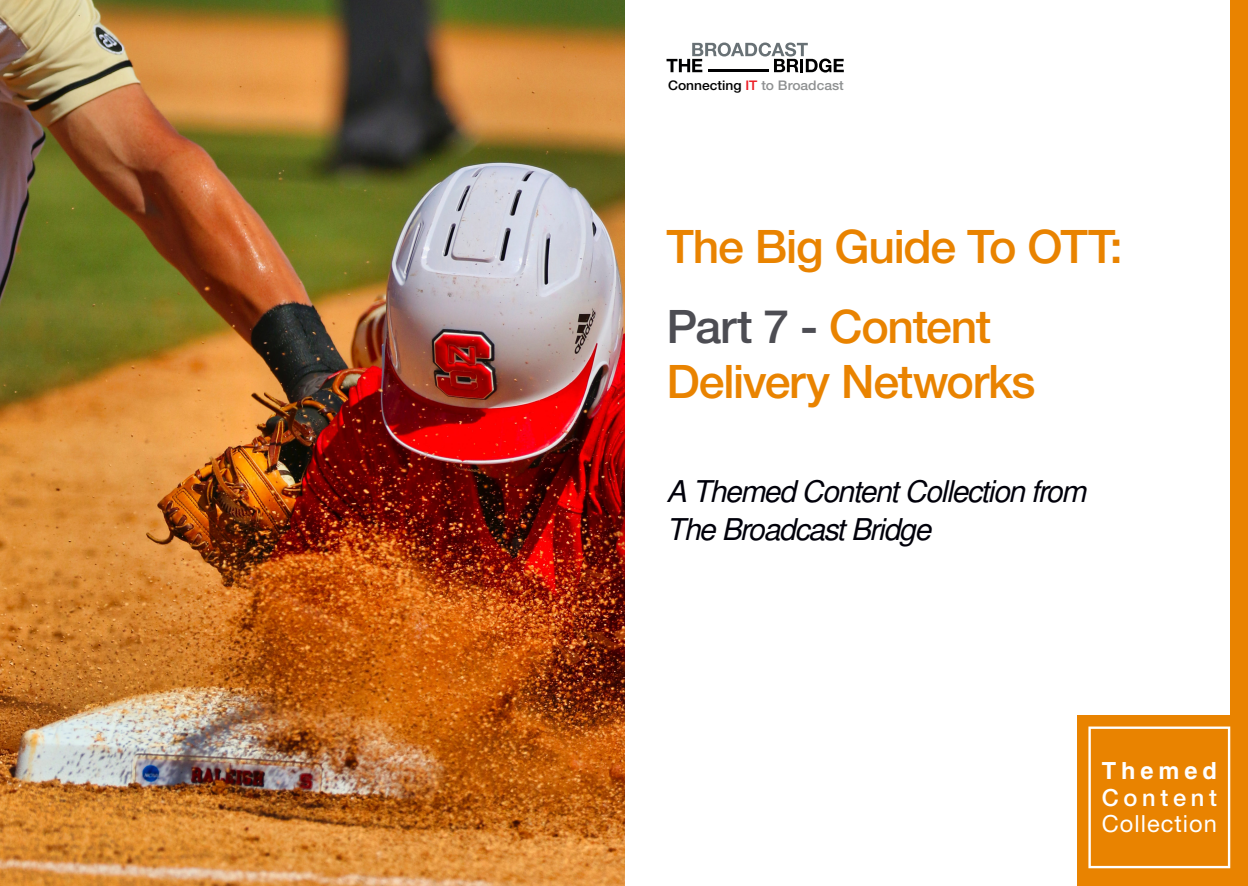
<style>
.page{position:relative;width:1248px;height:886px;background:#fff}
.page>*{position:absolute;margin:0;border:0;box-sizing:border-box;transform-origin:0 0}
.t1{font:500 46.25px/55px "Helvetica Neue";letter-spacing:-.03em;color:#e98300}
.t2{font:italic 30px "Free Sans";letter-spacing:-.04em;color:#00000a}
.t3{font:23.62px/26.6px "Helvetica Neue";letter-spacing:.045em;color:#fff;text-align:justify}
.t4{font:500 13.25px "Helvetica Neue";color:#8e9091;scale:1.04 1}
.s1{color:#000001}
.s2{color:#ec1d25}
.s3{color:#4d4d53}
.s4{font-family:"Helvetica";font-weight:700}
.s5{font-weight:500}
</style>
<div class="page">
<img style="left:0;top:0;width:624px;height:886px">
<div style="left:1230px;top:0;width:17px;height:886px;background:#e98300"></div>
<div style="left:1077px;top:716px;width:170px;height:170px;background:#e98300"></div>
<svg style="left:1088px;top:726px;width:142px;height:142px"></svg>
<svg style="left:666px;top:43px;width:177px;height:30px"></svg>
<hr style="left:707px;top:69px;width:61px;height:3px;background:#000001">
<p class="t4" style="left:668px;top:77px;width:170px"><span class="s1">Connecting</span> <span class="s2">IT</span> to Broadcast</p>
<p class="t1" style="left:666px;top:218px;width:457px">The Big Guide To OTT:</p>
<p class="t1" style="left:666px;top:298px;width:370px"><span class="s3">Part 7 -</span> Content<br>Delivery Networks</p>
<p class="t2" style="left:666px;top:470px;width:421px">A Themed Content Collection from</p>
<p class="t2" style="left:666px;top:508px;width:266px">The Broadcast Bridge</p>
<p class="t3" style="left:1101px;top:757px;width:117px"><span class="s4">Themed </span><span class="s5">Content </span>Collection</p>
</div>
